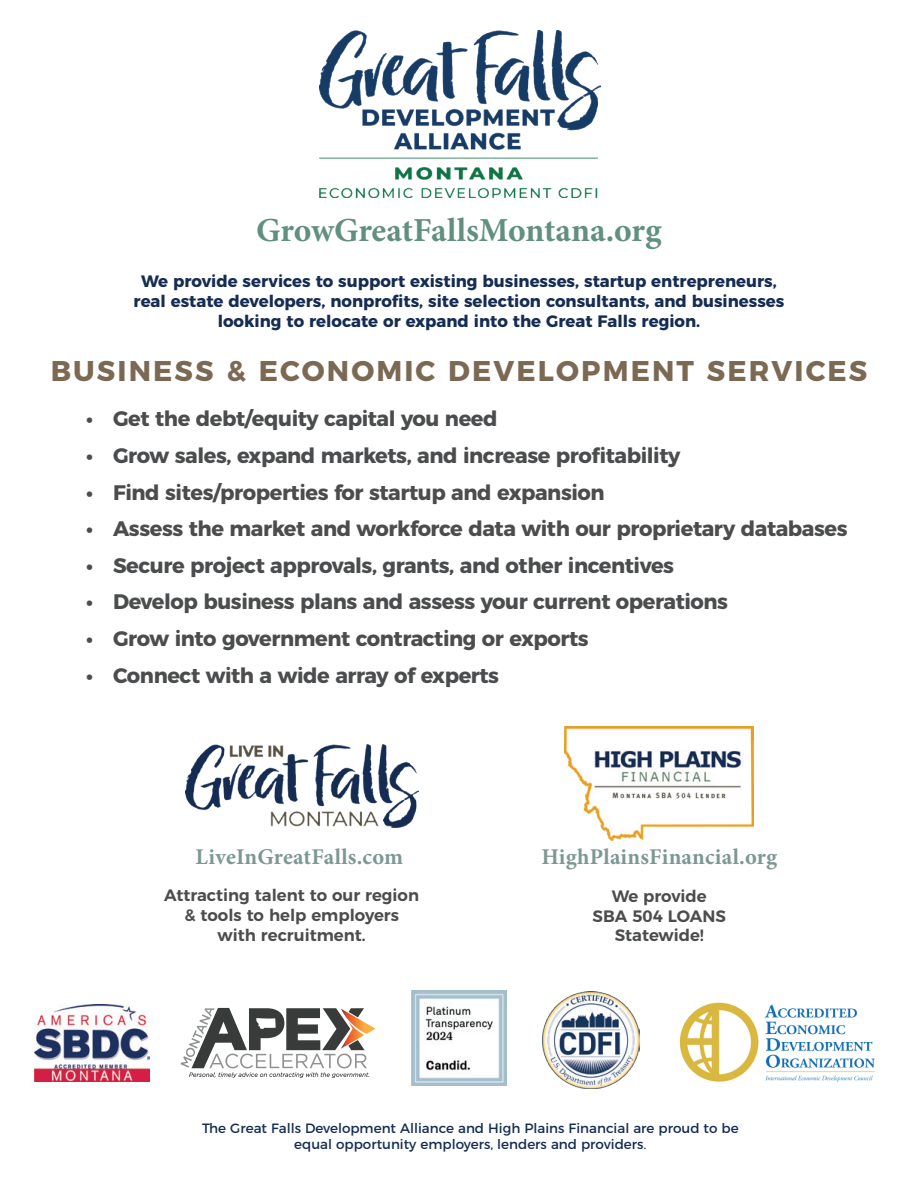
<style>
.page{position:relative;width:918px;height:1188px;background:#fff}
.page>*{position:absolute;margin:0;border:0;box-sizing:border-box;transform-origin:0 0}
.t1{font:700 33.6px "Minion Pro";letter-spacing:-.005em;color:#619080}
.t2{font:700 28.5px "Montserrat";letter-spacing:.075em;color:#7c6954}
.t3{font:700 22.5px "Minion Pro";letter-spacing:.01em;color:#7c9892}
.t4{font:700 21px "Montserrat";letter-spacing:-.02em;color:#4b4c4d}
.t5{font:700 16.5px/19.8px "Montserrat";color:#152c53;text-align:center}
.t6{font:600 16.5px/19.8px "Montserrat";color:#4b4c4d;text-align:center}
.t7{font:13.5px/16.2px "Montserrat";color:#152c53;text-align:center}
.s1{font-family:"Minion Pro"}
</style>
<div class="page">
<img style="left:320px;top:30px;width:281px;height:167px">
<img style="left:186px;top:745px;width:233px;height:82px">
<img style="left:565px;top:727px;width:189px;height:114px">
<img style="left:411px;top:990px;width:95px;height:95px">
<img style="left:542px;top:992px;width:97px;height:96px">
<img style="left:679px;top:1002px;width:196px;height:81px">
<svg style="left:180px;top:1008px;width:195px;height:70px"></svg>
<img style="left:34px;top:1004px;width:116px;height:77px">
<h1 class="t1" style="left:256px;top:207px;width:407px">GrowGreatFallsMontana.org</h1>
<p class="t5" style="left:134px;top:270px;width:652px">We provide services to support existing businesses, startup entrepreneurs, real estate developers, nonprofits, site selection consultants, and businesses looking to relocate or expand into the Great Falls region.</p>
<h2 class="t2" style="left:51px;top:347px;width:818px">BUSINESS &amp; ECONOMIC DEVELOPMENT SERVICES</h2>
<p class="t4" style="left:86px;top:402px;width:413px">• Get the debt/equity capital you need</p>
<p class="t4" style="left:86px;top:438px;width:596px">• Grow sales, expand markets, and increase profitability</p>
<p class="t4" style="left:86px;top:475px;width:520px">• Find sites/properties for startup and expansion</p>
<p class="t4" style="left:86px;top:511px;width:763px">• Assess the market and workforce data with our proprietary databases</p>
<p class="t4" style="left:86px;top:548px;width:590px">• Secure project approvals, grants, and other incentives</p>
<p class="t4" style="left:86px;top:585px;width:644px">• Develop business plans and assess your current operations</p>
<p class="t4" style="left:86px;top:621px;width:504px">• Grow into government contracting or exports</p>
<p class="t4" style="left:86px;top:658px;width:415px">• Connect with a wide array of experts</p>
<p class="t3" style="left:196px;top:841px;width:209px">LiveInGreatFalls.com</p>
<p class="t6" style="left:164px;top:884px;width:256px">Attracting talent to our region &amp; tools to help employers with recruitment.</p>
<p class="t3" style="left:541px;top:841px;width:237px">HighPlainsFinancial.org</p>
<p class="t6" style="left:593px;top:885px;width:135px">We provide<br>SBA 504 LOANS<br>Statewide!</p>
<p class="t7" style="left:202px;top:1119px;width:538px">The Great Falls Development Alliance and High Plains Financial are proud to be equal opportunity employers, lenders and providers<span class="s1">.</span></p>
</div>
